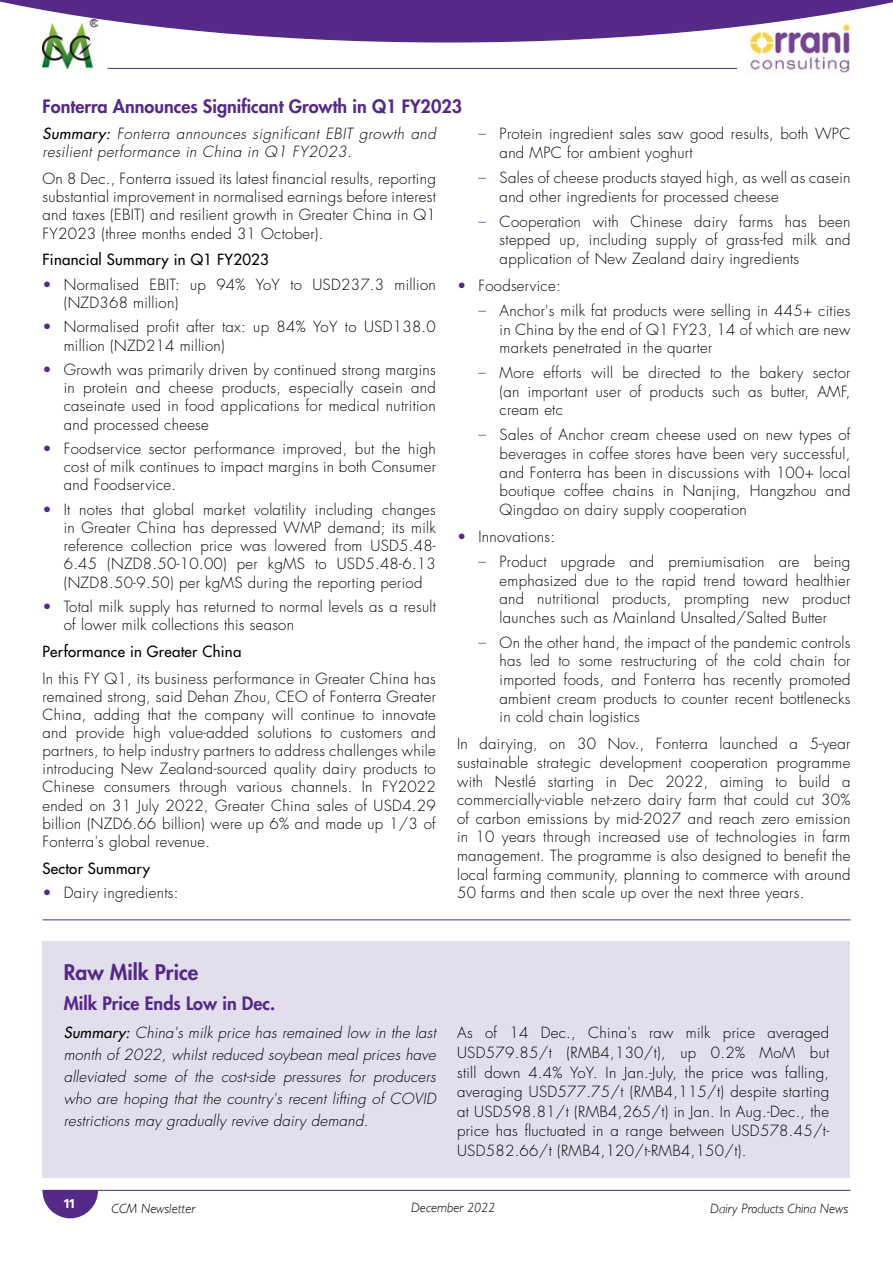
<style>
.page{position:relative;width:893px;height:1263px;background:#fff}
.page>*{position:absolute;margin:0;border:0;box-sizing:border-box;transform-origin:0 0}
.t1{font:800 21px "Futura Std";color:#552988}
.t2{font:800 18px "Futura Std";color:#552988}
.t3{font:300 15px/18.6px "Futura Std";letter-spacing:.02em;color:#000;text-align:justify}
.t4{font:italic 300 15px/21.9px "Futura Std";letter-spacing:.03em;color:#000}
.t5{font:500 15px "Futura Std";letter-spacing:.02em;color:#000}
.t6{font:italic 300 13.5px "Gill Sans";color:#000}
.t7{font:700 13.5px "Hind";color:#fff}
.s1{font-weight:500}
.s2{color:#552988}
</style>
<div class="page">
<svg style="left:42px;top:1190px;width:56px;height:28px"></svg>
<hr style="left:43px;top:1190px;width:807px;height:1px;background:#552988">
<img style="left:749px;top:43px;width:101px;height:30px">
<svg style="left:0;top:0;width:893px;height:43px"></svg>
<hr style="left:107px;top:68px;width:630px;height:1px;background:#552988">
<img style="left:42px;top:19px;width:56px;height:50px">
<div style="left:43px;top:941px;width:807px;height:237px;background:#e3deed"></div>
<hr style="left:43px;top:919px;width:807px;height:1px;background:#552988">
<p class="t2" style="left:43px;top:95px;width:421px">Fonterra Announces Significant Growth in Q1 FY2023</p>
<p class="t4" style="left:43px;top:125px;width:395px;line-height:18.1px"><span class="s1">Summary:</span> Fonterra announces significant EBIT growth and resilient performance in China in Q1 FY2023.</p>
<p class="t3" style="left:43px;top:170px;width:395px;line-height:18.1px">On 8 Dec., Fonterra issued its latest financial results, reporting substantial improvement in normalised earnings before interest and taxes (EBIT) and resilient growth in Greater China in Q1<br>FY2023 (three months ended 31 October).</p>
<p class="t5" style="left:43px;top:250px;width:228px">Financial Summary in Q1 FY2023</p>
<p class="t3" style="left:64px;top:276px;width:374px;line-height:18.1px;text-indent:-21px"><span class="s2">•</span> Normalised EBIT: up 94% YoY to USD237.3 million (NZD368 million)</p>
<p class="t3" style="left:64px;top:318px;width:374px;line-height:18.1px;text-indent:-21px"><span class="s2">•</span> Normalised profit after tax: up 84% YoY to USD138.0 million (NZD214 million)</p>
<p class="t3" style="left:64px;top:361px;width:374px;line-height:18.1px;text-indent:-21px"><span class="s2">•</span> Growth was primarily driven by continued strong margins in protein and cheese products, especially casein and caseinate used in food applications for medical nutrition and processed cheese</p>
<p class="t3" style="left:64px;top:440px;width:374px;line-height:18.1px;text-indent:-21px"><span class="s2">•</span> Foodservice sector performance improved, but the high cost of milk continues to impact margins in both Consumer and Foodservice.</p>
<p class="t3" style="left:64px;top:501px;width:374px;line-height:18.1px;text-indent:-21px"><span class="s2">•</span> It notes that global market volatility including changes in Greater China has depressed WMP demand; its milk reference collection price was lowered from USD5.48- 6.45 (NZD8.50-10.00) per kgMS to USD5.48-6.13 (NZD8.50-9.50) per kgMS during the reporting period</p>
<p class="t3" style="left:64px;top:598px;width:374px;line-height:18.1px;text-indent:-21px"><span class="s2">•</span> Total milk supply has returned to normal levels as a result of lower milk collections this season</p>
<p class="t5" style="left:43px;top:642px;width:200px">Performance in Greater China</p>
<p class="t3" style="left:43px;top:669px;width:395px;line-height:18.1px">In this FY Q1, its business performance in Greater China has remained strong, said Dehan Zhou, CEO of Fonterra Greater China, adding that the company will continue to innovate and provide high value-added solutions to customers and partners, to help industry partners to address challenges while introducing New Zealand-sourced quality dairy products to Chinese consumers through various channels. In FY2022 ended on 31 July 2022, Greater China sales of USD4.29 billion (NZD6.66 billion) were up 6% and made up 1/3 of Fonterra's global revenue.</p>
<p class="t5" style="left:43px;top:859px;width:109px">Sector Summary</p>
<p class="t3" style="left:43px;top:884px;width:137px"><span class="s2">•</span> Dairy ingredients:</p>
<p class="t3" style="left:500px;top:125px;width:352px;text-indent:-21px"><span class="s2">–</span> Protein ingredient sales saw good results, both WPC and MPC for ambient yoghurt</p>
<p class="t3" style="left:500px;top:169px;width:352px;text-indent:-21px"><span class="s2">–</span> Sales of cheese products stayed high, as well as casein and other ingredients for processed cheese</p>
<p class="t3" style="left:500px;top:212px;width:352px;text-indent:-21px"><span class="s2">–</span> Cooperation with Chinese dairy farms has been stepped up, including supply of grass-fed milk and application of New Zealand dairy ingredients</p>
<p class="t3" style="left:457px;top:277px;width:105px"><span class="s2">•</span> Foodservice:</p>
<p class="t3" style="left:500px;top:302px;width:352px;text-indent:-21px"><span class="s2">–</span> Anchor's milk fat products were selling in 445+ cities in China by the end of Q1 FY23, 14 of which are new markets penetrated in the quarter</p>
<p class="t3" style="left:500px;top:364px;width:352px;text-indent:-21px"><span class="s2">–</span> More efforts will be directed to the bakery sector (an important user of products such as butter, AMF, cream etc</p>
<p class="t3" style="left:500px;top:426px;width:352px;text-indent:-21px"><span class="s2">–</span> Sales of Anchor cream cheese used on new types of beverages in coffee stores have been very successful, and Fonterra has been in discussions with 100+ local boutique coffee chains in Nanjing, Hangzhou and Qingdao on dairy supply cooperation</p>
<p class="t3" style="left:457px;top:528px;width:99px"><span class="s2">•</span> Innovations:</p>
<p class="t3" style="left:500px;top:553px;width:352px;text-indent:-21px"><span class="s2">–</span> Product upgrade and premiumisation are being emphasized due to the rapid trend toward healthier and nutritional products, prompting new product launches such as Mainland Unsalted/Salted Butter</p>
<p class="t3" style="left:500px;top:633px;width:352px;text-indent:-21px"><span class="s2">–</span> On the other hand, the impact of the pandemic controls has led to some restructuring of the cold chain for imported foods, and Fonterra has recently promoted ambient cream products to counter recent bottlenecks in cold chain logistics</p>
<p class="t3" style="left:457px;top:735px;width:395px">In dairying, on 30 Nov., Fonterra launched a 5-year sustainable strategic development cooperation programme with Nestlé starting in Dec 2022, aiming to build a commercially-viable net-zero dairy farm that could cut 30% of carbon emissions by mid-2027 and reach zero emission in 10 years through increased use of technologies in farm management. The programme is also designed to benefit the local farming community, planning to commerce with around 50 farms and then scale up over the next three years.</p>
<h1 class="t1" style="left:64px;top:959px;width:136px">Raw Milk Price</h1>
<p class="t2" style="left:64px;top:992px;width:213px">Milk Price Ends Low in Dec.</p>
<p class="t4" style="left:64px;top:1022px;width:374px;text-align:justify"><span class="s1">Summary:</span> China's milk price has remained low in the last month of 2022, whilst reduced soybean meal prices have alleviated some of the cost-side pressures for producers who are hoping that the country's recent lifting of COVID restrictions may gradually revive dairy demand.</p>
<p class="t3" style="left:457px;top:1023px;width:374px;line-height:19.6px">As of 14 Dec., China's raw milk price averaged USD579.85/t (RMB4,130/t), up 0.2% MoM but still down 4.4% YoY. In Jan.-July, the price was falling, averaging USD577.75/t (RMB4,115/t) despite starting at USD598.81/t (RMB4,265/t) in Jan. In Aug.-Dec., the price has fluctuated in a range between USD578.45/t-USD582.66/t (RMB4,120/t-RMB4,150/t).</p>
<p class="t7" style="left:64px;top:1195px;width:12px">11</p>
<p class="t6" style="left:112px;top:1201px;width:85px">CCM Newsletter</p>
<p class="t6" style="left:411px;top:1200px;width:86px">December 2022</p>
<p class="t6" style="left:710px;top:1201px;width:139px">Dairy Products China News</p>
</div>
